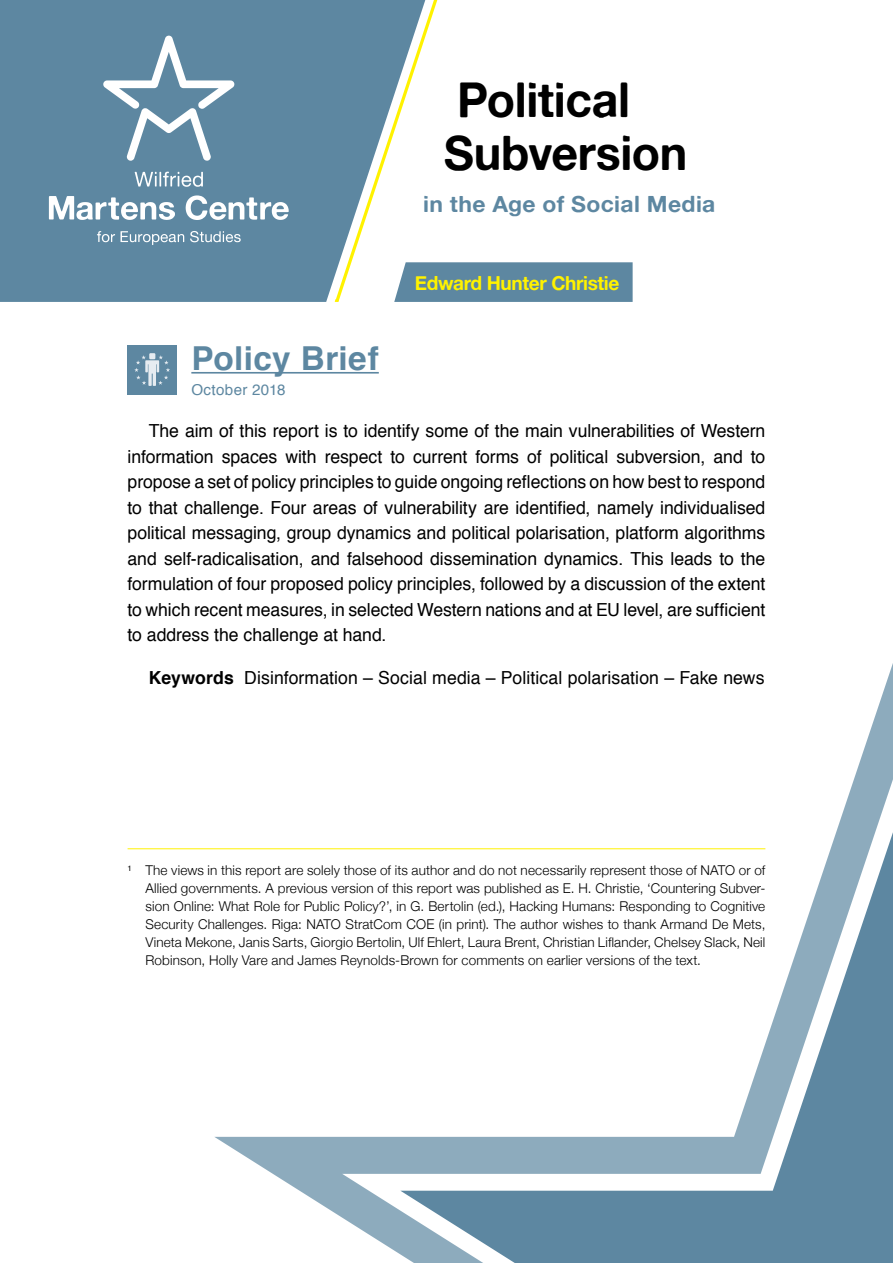
<style>
.page{position:relative;width:893px;height:1263px;background:#fff}
.page>*{position:absolute;margin:0;border:0;box-sizing:border-box;transform-origin:0 0}
.t1{font:48px/52.5px "Alte Haas Grotesk Bold";letter-spacing:-.01em;color:#000}
.t2{font:700 33px "Helvetica";letter-spacing:.01em;color:#5d87a1}
.t3{font:22.5px "Alte Haas Grotesk Bold";letter-spacing:.015em;color:#5d87a1}
.t4{font:19.5px "Alte Haas Grotesk Bold";letter-spacing:-.02em;color:#fff200}
.t5{font:18px/25.5px "Helvetica";color:#000;text-align:justify}
.t6{font:15px "Helvetica";letter-spacing:.025em;color:#5d87a1}
.t7{font:300 13.5px/18px "Helvetica Neue";letter-spacing:.01em;color:#000;text-align:justify}
.s1{font-weight:700}
</style>
<div class="page">
<hr style="left:191px;top:372px;width:188px;height:2px;background:#5d87a1">
<hr style="left:128px;top:848px;width:637px;height:1px;background:#fff200">
<div style="left:0;top:0;width:333px;height:302px;background:#5d87a1"></div>
<svg style="left:103px;top:36px;width:132px;height:125px"></svg>
<svg style="left:135px;top:172px;width:68px;height:15px"></svg>
<svg style="left:49px;top:196px;width:126px;height:24px"></svg>
<svg style="left:186px;top:195px;width:103px;height:25px"></svg>
<svg style="left:97px;top:231px;width:144px;height:14px;background:#81a1b6"></svg>
<svg style="left:333px;top:0;width:300px;height:302px"></svg>
<div style="left:128px;top:345px;width:49px;height:49px;background:#5d87a1"></div>
<svg style="left:214px;top:663px;width:679px;height:600px"></svg>
<svg style="left:134px;top:353px;width:36px;height:33px"></svg>
<h1 class="t1" style="left:444px;top:73px;width:245px">Political<br>Subversion</h1>
<p class="t3" style="left:423px;top:190px;width:294px">in the Age of Social Media</p>
<p class="t4" style="left:415px;top:271px;width:206px">Edward Hunter Christie</p>
<h2 class="t2" style="left:191px;top:332px;width:189px">Policy Brief</h2>
<p class="t6" style="left:191px;top:378px;width:96px">October 2018</p>
<p class="t5" style="left:128px;top:419px;width:639px;text-indent:21px">The aim of this report is to identify some of the main vulnerabilities of Western information spaces with respect to current forms of political subversion, and to propose a set of policy principles to guide ongoing reflections on how best to respond to that challenge. Four areas of vulnerability are identified, namely individualised political messaging, group dynamics and political polarisation, platform algorithms and self-radicalisation, and falsehood dissemination dynamics. This leads to the formulation of four proposed policy principles, followed by a discussion of the extent to which recent measures, in selected Western nations and at EU level, are sufficient to address the challenge at hand.</p>
<p class="t5" style="left:149px;top:665px;width:617px"><span class="s1">Keywords</span> Disinformation – Social media – Political polarisation – Fake news</p>
<p class="t7" style="left:145px;top:860px;width:621px;text-indent:-18px"><sup>1</sup> The views in this report are solely those of its author and do not necessarily represent those of NATO or of Allied governments. A previous version of this report was published as E. H. Christie, ‘Countering Subver&shy;sion Online: What Role for Public Policy?’, in G. Bertolin (ed.), Hacking Humans: Responding to Cognitive Security Challenges. Riga: NATO StratCom COE (in print). The author wishes to thank Armand De Mets, Vineta Mekone, Janis Sarts, Giorgio Bertolin, Ulf Ehlert, Laura Brent, Christian Liflander, Chelsey Slack, Neil Robinson, Holly Vare and James Reynolds-Brown for comments on earlier versions of the text.</p>
</div>
